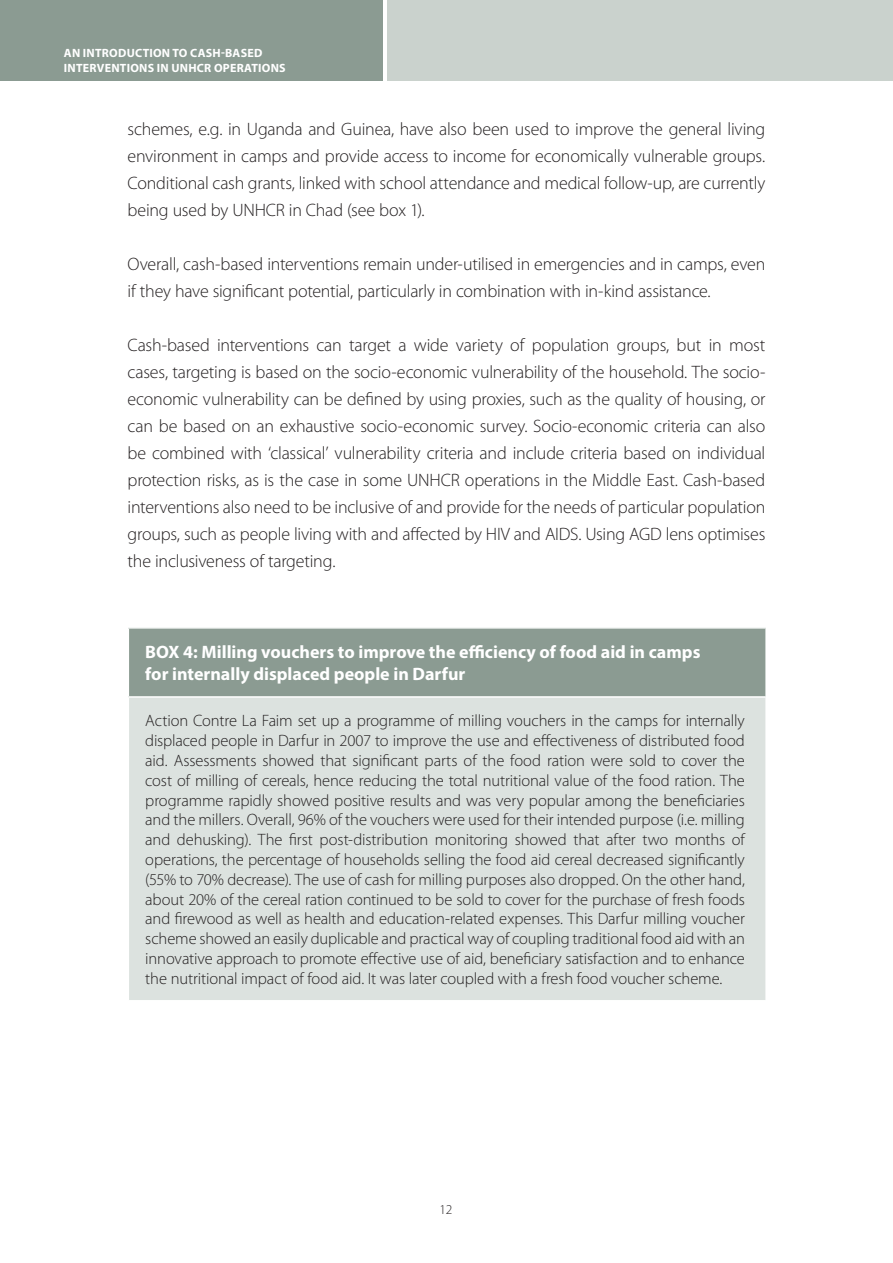
<style>
.page{position:relative;width:893px;height:1263px;background:#fff}
.page>*{position:absolute;margin:0;border:0;box-sizing:border-box;transform-origin:0 0}
.t1{font:300 18px/27px "Myriad Pro";letter-spacing:-.015em;color:#231f20;text-align:justify}
.t2{font:700 18px/21.6px "Myriad Pro";color:#fff}
.t3{font:300 16.5px/19.8px "Myriad Pro";letter-spacing:-.01em;color:#231f20;text-align:justify}
.t4{font:300 13.5px "Myriad Pro";color:#231f20}
.t5{font:700 12px/14.4px "Myriad Pro";letter-spacing:.02em;color:#fff}
</style>
<div class="page">
<div style="left:0;top:0;width:383px;height:81px;background:#8b9b92"></div>
<div style="left:387px;top:0;width:506px;height:81px;background:#cad2cd"></div>
<div style="left:128px;top:628px;width:638px;height:69px;background:#8b9b92"></div>
<div style="left:128px;top:697px;width:638px;height:304px;background:#dce2df"></div>
<hr style="left:128px;top:627px;width:639px;height:2px;background:#fff">
<hr style="left:128px;top:629px;width:1px;height:67px;background:#fff">
<hr style="left:765px;top:629px;width:2px;height:67px;background:#fff">
<hr style="left:128px;top:696px;width:639px;height:2px;background:#fff">
<hr style="left:128px;top:698px;width:1px;height:302px;background:#fff">
<hr style="left:765px;top:698px;width:2px;height:302px;background:#fff">
<hr style="left:128px;top:1000px;width:639px;height:1px;background:#fff">
<p class="t5" style="left:64px;top:46px;width:223px">AN INTRODUCTION TO CASH-BASED<br>INTERVENTIONS IN UNHCR OPERATIONS</p>
<p class="t1" style="left:128px;top:115px;width:639px">schemes, e.g. in Uganda and Guinea, have also been used to improve the general living environment in camps and provide access to income for economically vulnerable groups.<br>Conditional cash grants, linked with school attendance and medical follow-up, are currently being used by UNH</p>
<p class="t1" style="left:266px;top:196px;width:158px">CR in Chad (see box 1).</p>
<p class="t1" style="left:128px;top:250px;width:639px">Overall, cash-based interventions remain under-utilised in emergencies and in camps, even if they have significant potential, particularly in combination with in-kind assistance.</p>
<p class="t1" style="left:128px;top:331px;width:639px">Cash-based interventions can target a wide variety of population groups, but in most cases, targeting is based on the socio-economic vulnerability of the household. The socio&shy;economic vulnerability can be defined by using proxies, such as the quality of housing, or can be based on an exhaustive socio-economic survey. Socio-economic criteria can also be combined with ‘classical’ vulnerability criteria and include criteria based on individual protection risks, as is the case in some UNH</p>
<p class="t1" style="left:128px;top:466px;width:639px;text-indent:313px">CR operations in the Middle East. Cash-based interventions also need to be inclusive of and provide for the needs of particular population groups, such as people living with and affected by H IV and AIDS. Using AGD</p>
<p class="t1" style="left:666px;top:520px;width:101px">lens optimises</p>
<p class="t1" style="left:128px;top:547px;width:208px">the inclusiveness of targeting.</p>
<p class="t2" style="left:145px;top:641px;width:557px">BOX 4: Milling vouchers to improve the efficiency of food aid in camps for internally displaced people in Darfur</p>
<p class="t3" style="left:145px;top:711px;width:602px">Action Contre La Faim set up a programme of milling vouchers in the camps for internally displaced people in Darfur in 2007 to improve the use and effectiveness of distributed food aid. Assessments showed that significant parts of the food ration were sold to cover the cost of milling of cereals, hence reducing the total nutritional value of the food ration. The programme rapidly showed positive results and was very popular among the beneficiaries and the millers. Overall, 96% of the vouchers were used for their intended purpose (i.e. milling and dehusking). The first post-distribution monitoring showed that after two months of operations, the percentage of households selling the food aid cereal decreased significantly (55% to 70% decrease). The use of cash for milling purposes also dropped. On the other hand, about 20% of the cereal ration continued to be sold to cover for the purchase of fresh foods and firewood as well as health and education-related expenses. This Darfur milling voucher scheme showed an easily duplicable and practical way of coupling traditional food aid with an innovative approach to promote effective use of aid, beneficiary satisfaction and to enhance the nutritional impact of food aid. It was later coupled with a fresh food voucher scheme.</p>
<p class="t4" style="left:439px;top:1202px;width:15px">12</p>
</div>
